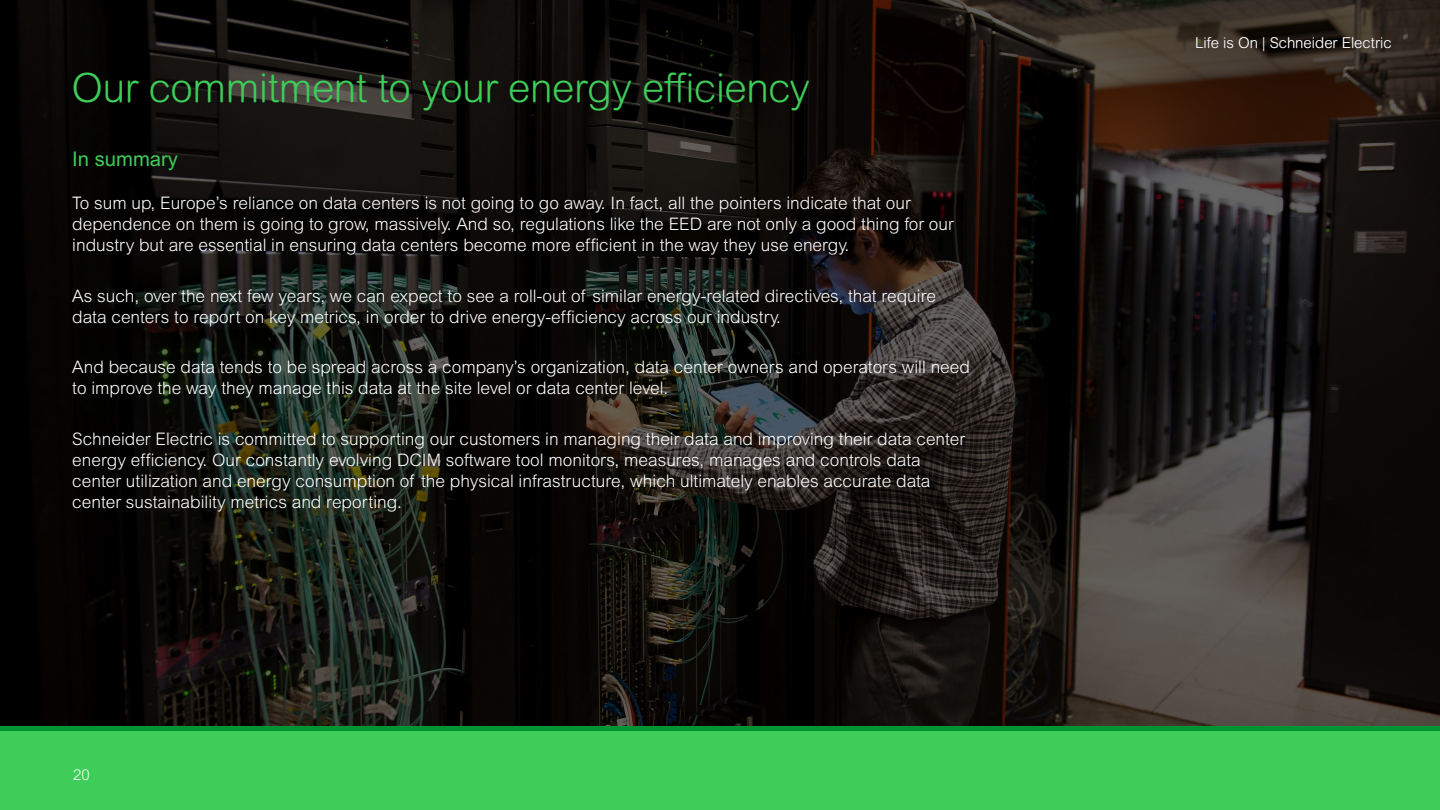
<style>
.page{position:relative;width:1440px;height:810px;background:#fff}
.page>*{position:absolute;margin:0;border:0;box-sizing:border-box;transform-origin:0 0}
.t1{font:300 40.5px "Arial Rounded MT Pro";letter-spacing:-.01em;color:#3dcd58}
.t2{font:20.25px "Arial MT Std";color:#3dcd58}
.t3{font:300 17.25px/21px "Arial MT Std";color:#fff}
.t4{font:300 15px "Arial Rounded MT Pro";color:#fff}
.t5{font:300 15px "Arial MT Std";color:#fff}
</style>
<div class="page">
<img style="left:0;top:0;width:1440px;height:726px">
<div style="left:0;top:729px;width:1440px;height:81px;background:#3dcd58"></div>
<hr style="left:0;top:726px;width:1440px;height:4px;background:#009530">
<h1 class="t1" style="left:72px;top:65px;width:740px">Our commitment to your energy efficiency</h1>
<p class="t2" style="left:72px;top:147px;width:107px">In summary</p>
<p class="t3" style="left:72px;top:193px;width:883px">To sum up, Europe’s reliance on data centers is not going to go away. In fact, all the pointers indicate that our dependence on them is going to grow, massively. And so, regulations like the EED are not only a good thing for our industry but are essential in ensuring data centers become more efficient in the way they use energy.</p>
<p class="t3" style="left:72px;top:285px;width:865px">As such, over the next few years, we can expect to see a roll-out of similar energy-related directives, that require data centers to report on key metrics, in order to drive energy-efficiency across our industry.</p>
<p class="t3" style="left:72px;top:357px;width:899px">And because data tends to be spread across a company’s organization, data center owners and operators will need to improve the way they manage this data at the site level or data center level.</p>
<p class="t3" style="left:72px;top:428px;width:895px">Schneider Electric is committed to supporting our customers in managing their data and improving their data center energy efficiency. Our constantly evolving DCIM software tool monitors, measures, manages and controls data center utilization and energy consumption of the physical infrastructure, which ultimately enables accurate data center sustainability metrics and reporting.</p>
<p class="t5" style="left:73px;top:767px;width:18px">20</p>
<p class="t4" style="left:1195px;top:34px;width:198px">Life is On | Schneider Electric</p>
</div>
